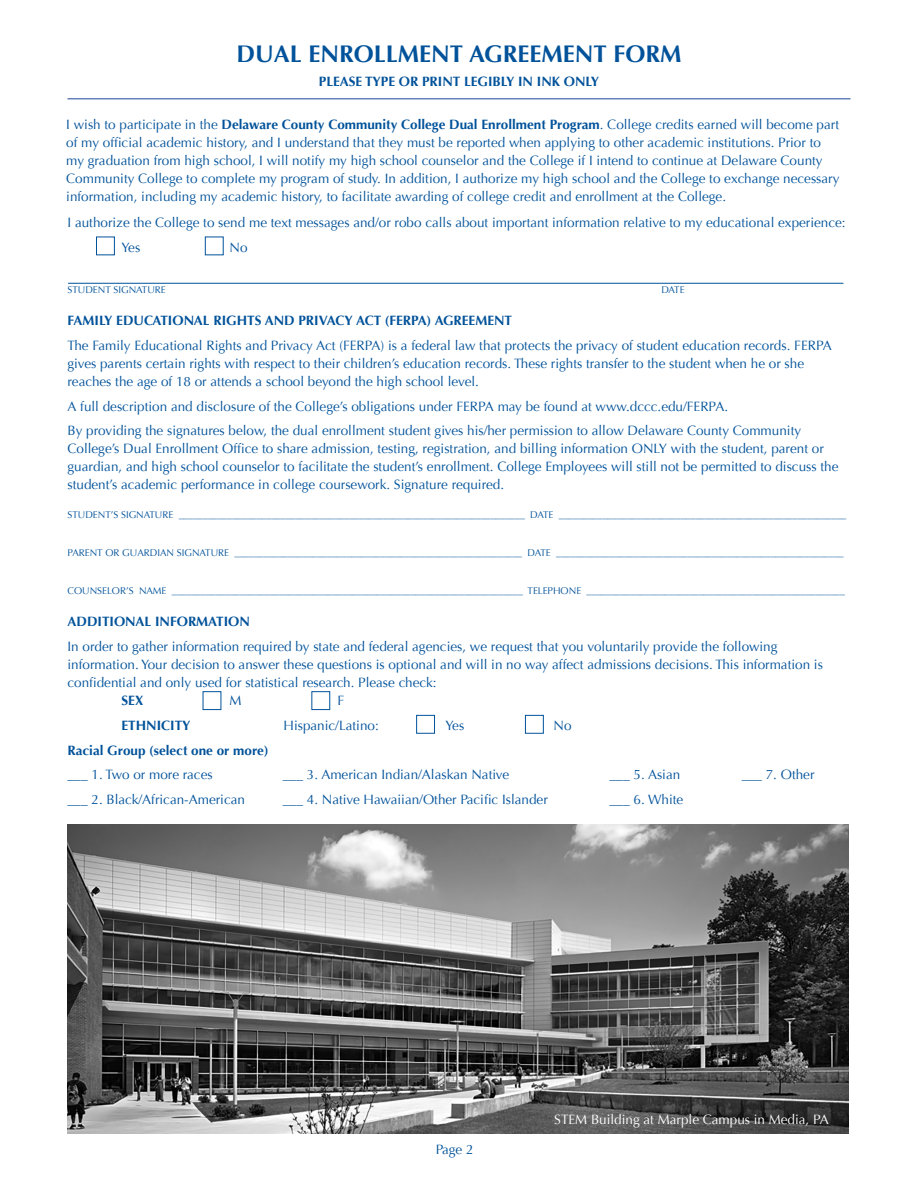
<style>
.page{position:relative;width:918px;height:1188px;background:#fff}
.page>*{position:absolute;margin:0;border:0;box-sizing:border-box;transform-origin:0 0}
.PAGE_HEADINGS{font:700 24px "Optima";color:#01529a}
.Optima_Bold_CAPS{font:13.5px/18px "Optima";color:#01529a}
.Optima_Bold_CAPS-2{font:700 13.5px "Optima";color:#01529a}
.Optima_Bold{font:700 13.5px "Optima";color:#01529a}
.t1{font:13.5px "Optima";color:#fff}
.t2{font:9.75px "Optima";color:#01529a}
.s1{font-weight:700}
</style>
<div class="page">
<div style="left:203px;top:691px;width:18px;height:19px;border:1px solid #01529a"></div>
<div style="left:311px;top:691px;width:19px;height:19px;border:1px solid #01529a"></div>
<div style="left:416px;top:715px;width:19px;height:19px;border:1px solid #01529a"></div>
<div style="left:525px;top:715px;width:19px;height:19px;border:1px solid #01529a"></div>
<hr style="left:68px;top:98px;width:782px;height:2px;background:#6582ba">
<img style="left:68px;top:825px;width:781px;height:309px">
<div style="left:96px;top:237px;width:19px;height:18px;border:1px solid #01529a"></div>
<hr style="left:68px;top:283px;width:775px;height:1px;background:#01529a">
<p class="PAGE_HEADINGS" style="left:237px;top:40px;width:446px">DUAL ENROLLMENT AGREEMENT FORM</p>
<p class="Optima_Bold" style="left:319px;top:74px;width:282px">PLEASE TYPE OR PRINT LEGIBLY IN INK ONLY</p>
<p class="Optima_Bold_CAPS" style="left:66px;top:116px;width:775px">I wish to participate in the <span class="s1">Delaware County Community College Dual Enrollment Program</span>. College credits earned will become part of my official academic history, and I understand that they must be reported when applying to other academic institutions. Prior to my graduation from high school, I will notify my high school counselor and the College if I intend to continue at Delaware County Community College to complete my program of study. In addition, I authorize my high school and the College to exchange necessary information, including my academic history, to facilitate awarding of college credit and enrollment at the College.</p>
<p class="Optima_Bold_CAPS" style="left:68px;top:214px;width:780px">I authorize the College to send me text messages and/or robo calls about important information relative to my educational experience:</p>
<p class="Optima_Bold_CAPS" style="left:122px;top:239px;width:20px">Yes</p>
<p class="Optima_Bold_CAPS" style="left:230px;top:239px;width:20px">No</p>
<p class="t2" style="left:68px;top:284px;width:100px">STUDENT SIGNATURE</p>
<p class="t2" style="left:661px;top:284px;width:25px">DATE</p>
<p class="Optima_Bold_CAPS-2" style="left:68px;top:313px;width:446px">FAMILY EDUCATIONAL RIGHTS AND PRIVACY ACT (FERPA) AGREEMENT</p>
<p class="Optima_Bold_CAPS" style="left:68px;top:337px;width:766px">The Family Educational Rights and Privacy Act (FERPA) is a federal law that protects the privacy of student education records. FERPA gives parents certain rights with respect to their children’s education records. These rights transfer to the student when he or she reaches the age of 18 or attends a school beyond the high school level.</p>
<p class="Optima_Bold_CAPS" style="left:68px;top:397px;width:662px">A full description and disclosure of the College’s obligations under FERPA may be found at www.dccc.edu/FERPA.</p>
<p class="Optima_Bold_CAPS" style="left:68px;top:422px;width:772px">By providing the signatures below, the dual enrollment student gives his/her permission to allow Delaware County Community College’s Dual Enrollment Office to share admission, testing, registration, and billing information ONLY with the student, parent or guardian, and high school counselor to facilitate the student’s enrollment. College Employees will still not be permitted to discuss the student’s academic performance in college coursework. Signature required.</p>
<p class="t2" style="left:68px;top:509px;width:780px">STUDENT’S SIGNATURE _______________________________________________________________________ DATE ___________________________________________________________</p>
<p class="t2" style="left:68px;top:547px;width:778px">PARENT OR GUARDIAN SIGNATURE ___________________________________________________________ DATE ___________________________________________________________</p>
<p class="t2" style="left:68px;top:585px;width:779px">COUNSELOR’S NAME ________________________________________________________________________ TELEPHONE _____________________________________________________</p>
<p class="Optima_Bold_CAPS-2" style="left:68px;top:614px;width:184px">ADDITIONAL INFORMATION</p>
<p class="Optima_Bold_CAPS" style="left:68px;top:638px;width:757px">In order to gather information required by state and federal agencies, we request that you voluntarily provide the following information. Your decision to answer these questions is optional and will in no way affect admissions decisions. This information is confidential and only used for statistical research. Please check:</p>
<p class="Optima_Bold_CAPS-2" style="left:122px;top:693px;width:23px">SEX</p>
<p class="Optima_Bold_CAPS" style="left:229px;top:692px;width:14px">M</p>
<p class="Optima_Bold_CAPS" style="left:337px;top:692px;width:8px">F</p>
<p class="Optima_Bold_CAPS-2" style="left:122px;top:717px;width:71px">ETHNICITY</p>
<p class="Optima_Bold_CAPS" style="left:284px;top:716px;width:97px">Hispanic/Latino:</p>
<p class="Optima_Bold_CAPS" style="left:446px;top:716px;width:20px">Yes</p>
<p class="Optima_Bold_CAPS" style="left:554px;top:716px;width:20px">No</p>
<p class="Optima_Bold" style="left:68px;top:742px;width:203px">Racial Group (select one or more)</p>
<p class="Optima_Bold_CAPS" style="left:68px;top:766px;width:147px">___ 1. Two or more races</p>
<p class="Optima_Bold_CAPS" style="left:68px;top:791px;width:179px">___ 2. Black/African-American</p>
<p class="Optima_Bold_CAPS" style="left:283px;top:766px;width:228px">___ 3. American Indian/Alaskan Native</p>
<p class="Optima_Bold_CAPS" style="left:283px;top:790px;width:266px">___ 4. Native Hawaiian/Other Pacific Islander</p>
<p class="Optima_Bold_CAPS" style="left:742px;top:766px;width:74px">___ 7. Other</p>
<p class="Optima_Bold_CAPS" style="left:610px;top:766px;width:72px">___ 5. Asian</p>
<p class="Optima_Bold_CAPS" style="left:610px;top:790px;width:75px">___ 6. White</p>
<p class="Optima_Bold_CAPS" style="left:436px;top:1141px;width:39px">Page 2</p>
<p class="t1" style="left:554px;top:1112px;width:276px">STEM Building at Marple Campus in Media, PA</p>
</div>
